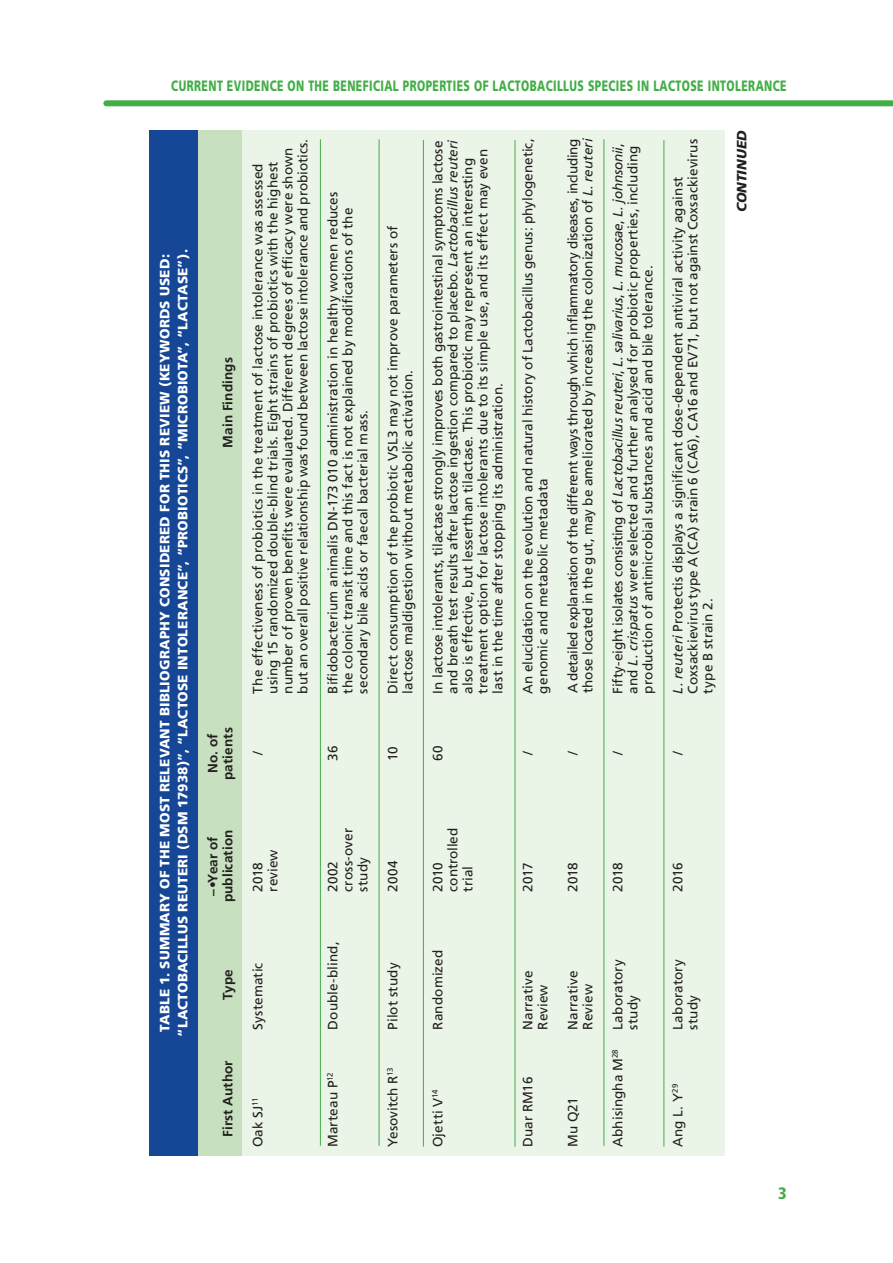
<style>
.page{position:relative;width:893px;height:1263px;background:#fff}
.page>*{position:absolute;margin:0;border:0;box-sizing:border-box;transform-origin:0 0}
.t1{font:900 condensed 16.5px "Frutiger";color:#43ae48}
.t2{font:900 15px "Frutiger";letter-spacing:.04em;color:#43ae48;scale:.7 1}
.t3{font:13.5px/15px "Frutiger";letter-spacing:.005em;color:#231f20}
.t4{font:900 13.5px/18px "Frutiger";letter-spacing:.015em;color:#fff;text-align:center}
.t5{font:italic 13.5px "Frutiger";letter-spacing:-.015em;color:#231f20}
.t6{font:13.5px "Frutiger";letter-spacing:-.025em;color:#231f20}
.t7{font:700 13.5px "Frutiger";letter-spacing:.01em;color:#231f20}
.t8{font:italic 900 13.5px "Frutiger";color:#231f20}
.s1{font-style:italic}
.s2{font-style:normal}
</style>
<div class="page">
<div style="left:106px;top:100px;width:787px;height:6px;background:#43ae48"></div>
<div style="left:149px;top:130px;width:49px;height:1025px;background:#164797"></div>
<div style="left:198px;top:130px;width:44px;height:1025px;background:#c7e0bf"></div>
<div style="left:242px;top:130px;width:483px;height:1025px;background:#eaf4e7"></div>
<hr style="left:379px;top:139px;width:1px;height:1007px;background:#43ae48">
<hr style="left:604px;top:139px;width:1px;height:1007px;background:#43ae48">
<hr style="left:423px;top:140px;width:1px;height:1007px;background:#43ae48">
<hr style="left:515px;top:140px;width:1px;height:1007px;background:#43ae48">
<hr style="left:320px;top:139px;width:1px;height:1007px;background:#43ae48">
<hr style="left:663px;top:140px;width:1px;height:1007px;background:#43ae48">
<p class="t2" style="left:171px;top:76px;width:881px">CURRENT EVIDENCE ON THE BENEFICIAL PROPERTIES OF LACTOBACILLUS SPECIES IN LACTOSE INTOLERANCE</p>
<p class="t4" style="left:156px;top:1037px;width:789px;rotate:-90deg">TABLE 1. SUMMARY OF THE MOST RELEVANT BIBLIOGRAPHY CONSIDERED FOR THIS REVIEW (KEYWORDS USED: “LACTOBACILLUS REUTERI (DSM 17938)”, “LACTOSE INTOLERANCE”, “PROBIOTICS”, “MICROBIOTA”, “LACTASE”).</p>
<p class="t7" style="left:220px;top:448px;width:92px;rotate:-90deg">Main Findings</p>
<p class="t7" style="left:220px;top:780px;width:54px;rotate:-90deg">patients</p>
<p class="t7" style="left:205px;top:773px;width:41px;rotate:-90deg">No. of</p>
<p class="t3" style="left:265px;top:693px;width:556px;rotate:-90deg">using 15 randomized double-blind trials. Eight strains of probiotics with the highest number of proven benefits were evaluated. Different degrees of efficacy were shown but an overall positive relationship was found between lactose intolerance and probiotics.</p>
<p class="t3" style="left:250px;top:693px;width:532px;rotate:-90deg">The effectiveness of probiotics in the treatment of lactose intolerance was assessed</p>
<p class="t3" style="left:250px;top:755px;width:6px;rotate:-90deg">/</p>
<p class="t3" style="left:325px;top:693px;width:503px;rotate:-90deg">Bifidobacterium animalis DN-173 010 administration in healthy women reduces</p>
<p class="t3" style="left:340px;top:693px;width:487px;rotate:-90deg">the colonic transit time and this fact is not explained by modifications of the</p>
<p class="t3" style="left:355px;top:693px;width:285px;rotate:-90deg">secondary bile acids or faecal bacterial mass.</p>
<p class="t3" style="left:385px;top:693px;width:469px;rotate:-90deg">Direct consumption of the probiotic VSL3 may not improve parameters of lactose maldigestion without metabolic activation.</p>
<p class="t3" style="left:445px;top:693px;width:555px;rotate:-90deg">and breath test results after lactose ingestion compared to placebo. <span class="s1">Lactobacillus reuteri</span></p>
<p class="t3" style="left:430px;top:693px;width:554px;rotate:-90deg">In lactose intolerants, tilactase strongly improves both gastrointestinal symptoms lactose</p>
<p class="t3" style="left:460px;top:693px;width:546px;rotate:-90deg">also is effective, but lesserthan tilactase. This probiotic may represent an interesting treatment option for lactose intolerants due to its simple use, and its effect may even last in the time after stopping its administration.</p>
<p class="t3" style="left:520px;top:693px;width:556px;rotate:-90deg">An elucidation on the evolution and natural history of Lactobacillus genus: phylogenetic,</p>
<p class="t3" style="left:535px;top:693px;width:217px;rotate:-90deg">genomic and metabolic metadata</p>
<p class="t3" style="left:580px;top:693px;width:556px;rotate:-90deg">those located in the gut, may be ameliorated by increasing the colonization of <span class="s1">L. reuteri</span></p>
<p class="t6" style="left:565px;top:693px;width:556px;rotate:-90deg">A detailed explanation of the different ways through which inflammatory diseases, including</p>
<p class="t5" style="left:610px;top:693px;width:551px;rotate:-90deg"><span class="s2">Fifty-eight isolates consisting of</span> Lactobacillus reuteri<span class="s2">,</span> L. salivarius<span class="s2">,</span> L. mucosae<span class="s2">,</span> L. johnsonii<span class="s2">,</span></p>
<p class="t3" style="left:625px;top:693px;width:549px;rotate:-90deg">and <span class="s1">L. crispatus</span> were selected and further analysed for probiotic properties, including production of antimicrobial substances and acid and bile tolerance.</p>
<p class="t3" style="left:685px;top:693px;width:556px;rotate:-90deg">Coxsackievirus type A (CA) strain 6 (CA6), CA16 and EV71, but not against Coxsackievirus type B strain 2.</p>
<p class="t8" style="left:734px;top:212px;width:84px;rotate:-90deg">CONTINUED</p>
<p class="t3" style="left:670px;top:693px;width:518px;rotate:-90deg"><span class="s1">L. reuteri</span> Protectis displays a significant dose-dependent antiviral activity against</p>
<p class="t3" style="left:325px;top:761px;width:17px;rotate:-90deg">36</p>
<p class="t3" style="left:385px;top:761px;width:16px;rotate:-90deg">10</p>
<p class="t3" style="left:430px;top:761px;width:17px;rotate:-90deg">60</p>
<p class="t3" style="left:520px;top:755px;width:6px;rotate:-90deg">/</p>
<p class="t3" style="left:565px;top:755px;width:6px;rotate:-90deg">/</p>
<p class="t3" style="left:610px;top:755px;width:6px;rotate:-90deg">/</p>
<p class="t3" style="left:670px;top:755px;width:6px;rotate:-90deg">/</p>
<p class="t7" style="left:220px;top:902px;width:74px;rotate:-90deg">publication</p>
<p class="t7" style="left:205px;top:896px;width:61px;rotate:-90deg">–•Year of</p>
<p class="t3" style="left:265px;top:891px;width:44px;rotate:-90deg">review</p>
<p class="t3" style="left:250px;top:891px;width:31px;rotate:-90deg">2018</p>
<p class="t7" style="left:220px;top:1000px;width:32px;rotate:-90deg">Type</p>
<p class="t7" style="left:220px;top:1137px;width:78px;rotate:-90deg">First Author</p>
<p class="t3" style="left:250px;top:1029px;width:68px;rotate:-90deg">Systematic</p>
<p class="t3" style="left:250px;top:1147px;width:51px;rotate:-90deg">Oak SJ<sup>11</sup></p>
<p class="t3" style="left:340px;top:891px;width:65px;rotate:-90deg">cross-over</p>
<p class="t3" style="left:355px;top:891px;width:36px;rotate:-90deg">study</p>
<p class="t3" style="left:325px;top:891px;width:32px;rotate:-90deg">2002</p>
<p class="t3" style="left:385px;top:891px;width:33px;rotate:-90deg">2004</p>
<p class="t3" style="left:325px;top:1029px;width:90px;rotate:-90deg">Double-blind,</p>
<p class="t3" style="left:325px;top:1147px;width:76px;rotate:-90deg">Marteau P<sup>12</sup></p>
<p class="t3" style="left:385px;top:1029px;width:68px;rotate:-90deg">Pilot study</p>
<p class="t3" style="left:385px;top:1147px;width:81px;rotate:-90deg">Yesovitch R<sup>13</sup></p>
<p class="t3" style="left:445px;top:891px;width:65px;rotate:-90deg">controlled</p>
<p class="t3" style="left:430px;top:891px;width:31px;rotate:-90deg">2010</p>
<p class="t3" style="left:460px;top:891px;width:27px;rotate:-90deg">trial</p>
<p class="t3" style="left:430px;top:1029px;width:81px;rotate:-90deg">Randomized</p>
<p class="t3" style="left:430px;top:1147px;width:59px;rotate:-90deg">Ojetti V<sup>14</sup></p>
<p class="t3" style="left:520px;top:891px;width:31px;rotate:-90deg">2017</p>
<p class="t3" style="left:565px;top:891px;width:31px;rotate:-90deg">2018</p>
<p class="t3" style="left:610px;top:891px;width:31px;rotate:-90deg">2018</p>
<p class="t3" style="left:520px;top:1029px;width:60px;rotate:-90deg">Narrative</p>
<p class="t3" style="left:535px;top:1029px;width:47px;rotate:-90deg">Review</p>
<p class="t3" style="left:520px;top:1147px;width:72px;rotate:-90deg">Duar RM16</p>
<p class="t3" style="left:565px;top:1029px;width:60px;rotate:-90deg">Narrative</p>
<p class="t3" style="left:580px;top:1029px;width:47px;rotate:-90deg">Review</p>
<p class="t3" style="left:565px;top:1147px;width:51px;rotate:-90deg">Mu Q21</p>
<p class="t3" style="left:610px;top:1029px;width:72px;rotate:-90deg">Laboratory</p>
<p class="t3" style="left:625px;top:1029px;width:36px;rotate:-90deg">study</p>
<p class="t3" style="left:610px;top:1147px;width:99px;rotate:-90deg">Abhisingha M<sup>28</sup></p>
<p class="t3" style="left:670px;top:891px;width:31px;rotate:-90deg">2016</p>
<p class="t3" style="left:670px;top:1029px;width:72px;rotate:-90deg">Laboratory</p>
<p class="t3" style="left:685px;top:1029px;width:36px;rotate:-90deg">study</p>
<p class="t3" style="left:670px;top:1147px;width:65px;rotate:-90deg">Ang L. Y<sup>29</sup></p>
<p class="t1" style="left:778px;top:1183px;width:10px">3</p>
</div>
